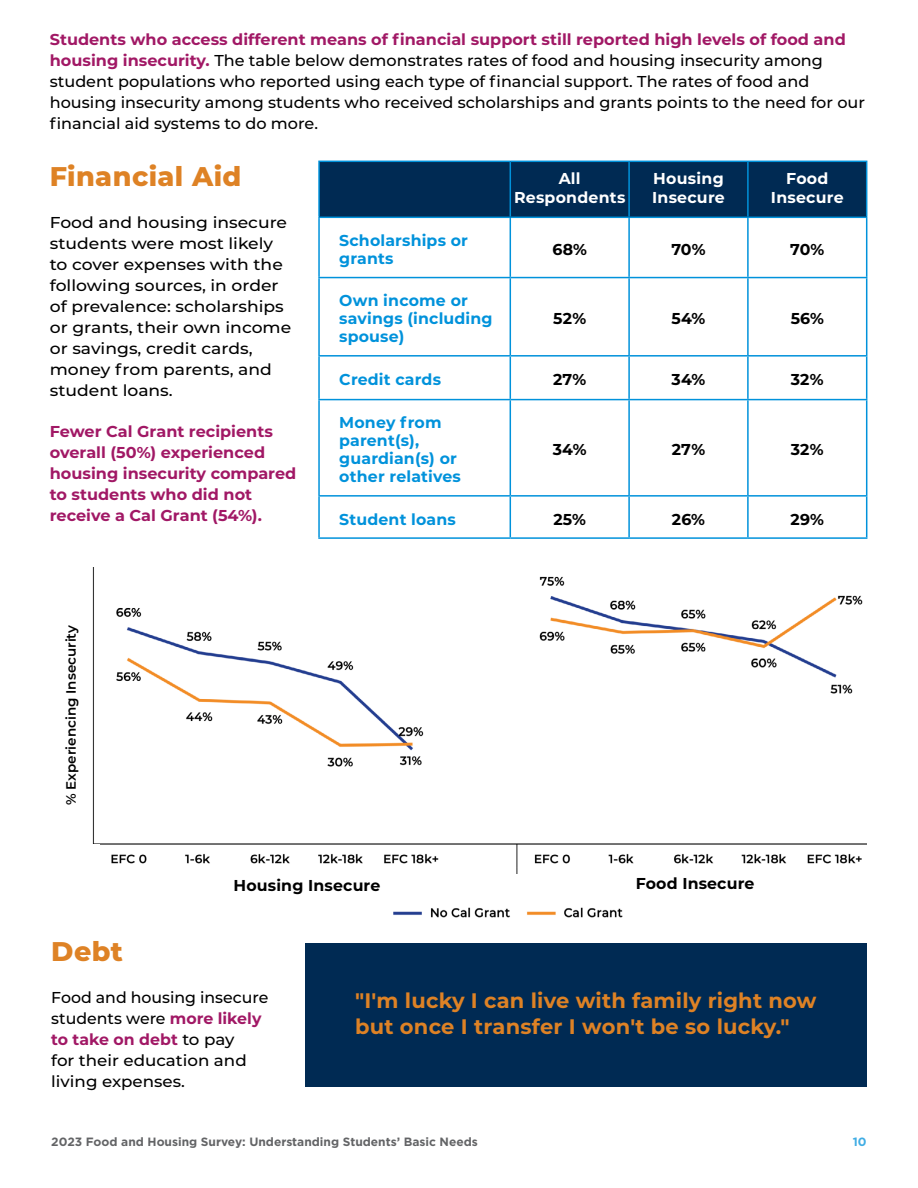
<style>
.page{position:relative;width:918px;height:1188px;background:#fff}
.page>*{position:absolute;margin:0;border:0;box-sizing:border-box;transform-origin:0 0}
.t1{font:800 27px "Montserrat";letter-spacing:.015em;color:#de8225}
.t2{font:700 21px/25.2px "Montserrat";letter-spacing:.01em;color:#de8225}
.t3{font:500 15.75px/21px "Montserrat";color:#000}
.t4{font:500 15.75px/21px "Montserrat";color:#000;scale:1.09 1}
.t5{font:700 15.75px/18px "Montserrat";letter-spacing:.01em;color:#0092db}
.t6{font:700 15.75px/21px "Montserrat";color:#a11865}
.t7{font:700 15.75px "Montserrat";letter-spacing:.01em;color:#000}
.t8{font:700 15.75px/18.9px "Montserrat";letter-spacing:.015em;color:#fff;text-align:center}
.t9{font:600 13.5px "Montserrat";color:#000}
.t10{font:700 12px "Gotham";color:#636466}
.t11{font:700 12px "Gotham";color:#40ade4}
.s1{font-weight:700;color:#a11865}
</style>
<div class="page">
<img style="left:393px;top:907px;width:230px;height:11px">
<img style="left:92px;top:568px;width:774px;height:306px">
<div style="left:91px;top:862px;width:5px;height:38px;background:#fff"></div>
<div style="left:87px;top:844px;width:12px;height:27px;background:#fff"></div>
<div style="left:319px;top:161px;width:191px;height:56px;background:#002a53"></div>
<div style="left:510px;top:161px;width:119px;height:56px;background:#002a53"></div>
<div style="left:629px;top:161px;width:119px;height:56px;background:#002a53"></div>
<div style="left:748px;top:161px;width:119px;height:56px;background:#002a53"></div>
<hr style="left:510px;top:218px;width:1px;height:59px;background:#0092db">
<hr style="left:628px;top:218px;width:2px;height:59px;background:#0092db">
<hr style="left:747px;top:218px;width:2px;height:59px;background:#0092db">
<hr style="left:866px;top:218px;width:1px;height:59px;background:#0092db">
<hr style="left:318px;top:277px;width:192px;height:1px;background:#0092db">
<hr style="left:510px;top:278px;width:1px;height:77px;background:#0092db">
<hr style="left:628px;top:278px;width:2px;height:77px;background:#0092db">
<hr style="left:747px;top:278px;width:2px;height:77px;background:#0092db">
<hr style="left:866px;top:278px;width:1px;height:77px;background:#0092db">
<hr style="left:510px;top:357px;width:1px;height:42px;background:#0092db">
<hr style="left:628px;top:357px;width:2px;height:42px;background:#0092db">
<hr style="left:747px;top:357px;width:2px;height:42px;background:#0092db">
<hr style="left:866px;top:357px;width:1px;height:42px;background:#0092db">
<hr style="left:510px;top:400px;width:1px;height:95px;background:#0092db">
<hr style="left:628px;top:400px;width:2px;height:95px;background:#0092db">
<hr style="left:747px;top:400px;width:2px;height:95px;background:#0092db">
<hr style="left:866px;top:400px;width:1px;height:95px;background:#0092db">
<hr style="left:510px;top:497px;width:1px;height:40px;background:#0092db">
<hr style="left:628px;top:497px;width:2px;height:40px;background:#0092db">
<hr style="left:747px;top:497px;width:2px;height:40px;background:#0092db">
<hr style="left:866px;top:497px;width:1px;height:40px;background:#0092db">
<hr style="left:510px;top:277px;width:119px;height:1px;background:#0092db">
<hr style="left:629px;top:277px;width:119px;height:1px;background:#0092db">
<hr style="left:748px;top:277px;width:119px;height:1px;background:#0092db">
<hr style="left:510px;top:355px;width:119px;height:2px;background:#0092db">
<hr style="left:629px;top:355px;width:119px;height:2px;background:#0092db">
<hr style="left:748px;top:355px;width:119px;height:2px;background:#0092db">
<hr style="left:510px;top:495px;width:119px;height:2px;background:#0092db">
<hr style="left:629px;top:495px;width:119px;height:2px;background:#0092db">
<hr style="left:748px;top:495px;width:119px;height:2px;background:#0092db">
<hr style="left:747px;top:162px;width:2px;height:55px;background:#0092db">
<hr style="left:628px;top:162px;width:2px;height:55px;background:#0092db">
<hr style="left:318px;top:399px;width:192px;height:1px;background:#0092db">
<hr style="left:510px;top:399px;width:119px;height:1px;background:#0092db">
<hr style="left:629px;top:399px;width:119px;height:1px;background:#0092db">
<hr style="left:748px;top:399px;width:119px;height:1px;background:#0092db">
<hr style="left:318px;top:537px;width:192px;height:2px;background:#0092db">
<hr style="left:510px;top:537px;width:119px;height:2px;background:#0092db">
<hr style="left:629px;top:537px;width:119px;height:2px;background:#0092db">
<hr style="left:748px;top:537px;width:119px;height:2px;background:#0092db">
<hr style="left:318px;top:218px;width:2px;height:59px;background:#0092db">
<hr style="left:318px;top:278px;width:2px;height:77px;background:#0092db">
<hr style="left:318px;top:355px;width:192px;height:2px;background:#0092db">
<hr style="left:318px;top:357px;width:2px;height:42px;background:#0092db">
<hr style="left:318px;top:400px;width:2px;height:95px;background:#0092db">
<hr style="left:318px;top:495px;width:192px;height:2px;background:#0092db">
<hr style="left:318px;top:497px;width:2px;height:40px;background:#0092db">
<hr style="left:318px;top:161px;width:192px;height:1px;background:#0092db">
<hr style="left:318px;top:162px;width:2px;height:55px;background:#0092db">
<hr style="left:510px;top:161px;width:119px;height:1px;background:#0092db">
<hr style="left:510px;top:162px;width:1px;height:55px;background:#0092db">
<hr style="left:629px;top:161px;width:119px;height:1px;background:#0092db">
<hr style="left:748px;top:161px;width:119px;height:1px;background:#0092db">
<hr style="left:866px;top:162px;width:1px;height:55px;background:#0092db">
<hr style="left:318px;top:217px;width:192px;height:1px;background:#0092db">
<hr style="left:510px;top:217px;width:119px;height:1px;background:#0092db">
<hr style="left:629px;top:217px;width:119px;height:1px;background:#0092db">
<hr style="left:748px;top:217px;width:119px;height:1px;background:#0092db">
<div style="left:305px;top:944px;width:562px;height:143px;background:#002a53"></div>
<p class="t3" style="left:50px;top:29px;width:817px"><span class="s1">Students who access different means of financial support still reported high levels of food and housing insecurity.</span> The table below demonstrates rates of food and housing insecurity among student populations who reported using each type of financial support. The rates of food and housing insecurity among students who received scholarships and grants points to the need for our financial aid systems to do more.</p>
<h2 class="t1" style="left:50px;top:157px;width:193px">Financial Aid</h2>
<p class="t4" style="left:50px;top:211px;width:223px">Food and housing insecure students were most likely to cover expenses with the following sources, in order of prevalence: scholarships or grants, their own income or savings, credit cards, money from parents, and student loans.</p>
<p class="t6" style="left:50px;top:420px;width:248px">Fewer Cal Grant recipients overall (50%) experienced housing insecurity compared to students who did not receive a Cal Grant (54%).</p>
<p class="t8" style="left:514px;top:169px;width:113px">All<br>Respondents</p>
<p class="t8" style="left:652px;top:169px;width:74px;text-align:left">Housing<br>Insecure</p>
<p class="t8" style="left:771px;top:169px;width:74px">Food<br>Insecure</p>
<p class="t5" style="left:339px;top:231px;width:130px">Scholarships or grants</p>
<p class="t7" style="left:553px;top:238px;width:36px">68%</p>
<p class="t7" style="left:671px;top:238px;width:36px">70%</p>
<p class="t7" style="left:790px;top:238px;width:36px">70%</p>
<p class="t5" style="left:339px;top:291px;width:155px">Own income or savings (including spouse)</p>
<p class="t7" style="left:553px;top:307px;width:34px">52%</p>
<p class="t7" style="left:672px;top:307px;width:35px">54%</p>
<p class="t7" style="left:791px;top:307px;width:35px">56%</p>
<p class="t5" style="left:339px;top:370px;width:103px">Credit cards</p>
<p class="t7" style="left:553px;top:368px;width:35px">27%</p>
<p class="t7" style="left:672px;top:368px;width:35px">34%</p>
<p class="t7" style="left:791px;top:368px;width:34px">32%</p>
<p class="t5" style="left:339px;top:413px;width:123px">Money from parent(s), guardian(s) or other relatives</p>
<p class="t7" style="left:553px;top:438px;width:35px">34%</p>
<p class="t7" style="left:672px;top:438px;width:35px">27%</p>
<p class="t7" style="left:791px;top:438px;width:34px">32%</p>
<p class="t5" style="left:339px;top:509px;width:118px">Student loans</p>
<p class="t7" style="left:553px;top:508px;width:34px">25%</p>
<p class="t7" style="left:672px;top:508px;width:35px">26%</p>
<p class="t7" style="left:791px;top:508px;width:35px">29%</p>
<p class="t9" style="left:62px;top:805px;width:182px;rotate:-90deg">% Experiencing Insecurity</p>
<p class="t7" style="left:234px;top:874px;width:148px">Housing Insecure</p>
<p class="t7" style="left:636px;top:872px;width:120px">Food Insecure</p>
<h2 class="t1" style="left:51px;top:932px;width:73px">Debt</h2>
<p class="t3" style="left:51px;top:986px;width:219px">Food and housing insecure students were <span class="s1">more likely to take on debt</span> to pay<br>for their education and living expenses.</p>
<p class="t2" style="left:355px;top:987px;width:463px">"I'm lucky I can live with family right now but once I transfer I won't be so lucky."</p>
<p class="t10" style="left:51px;top:1134px;width:428px">2023 Food and Housing Survey: Understanding Students’ Basic Needs</p>
<p class="t11" style="left:853px;top:1134px;width:15px">10</p>
</div>
